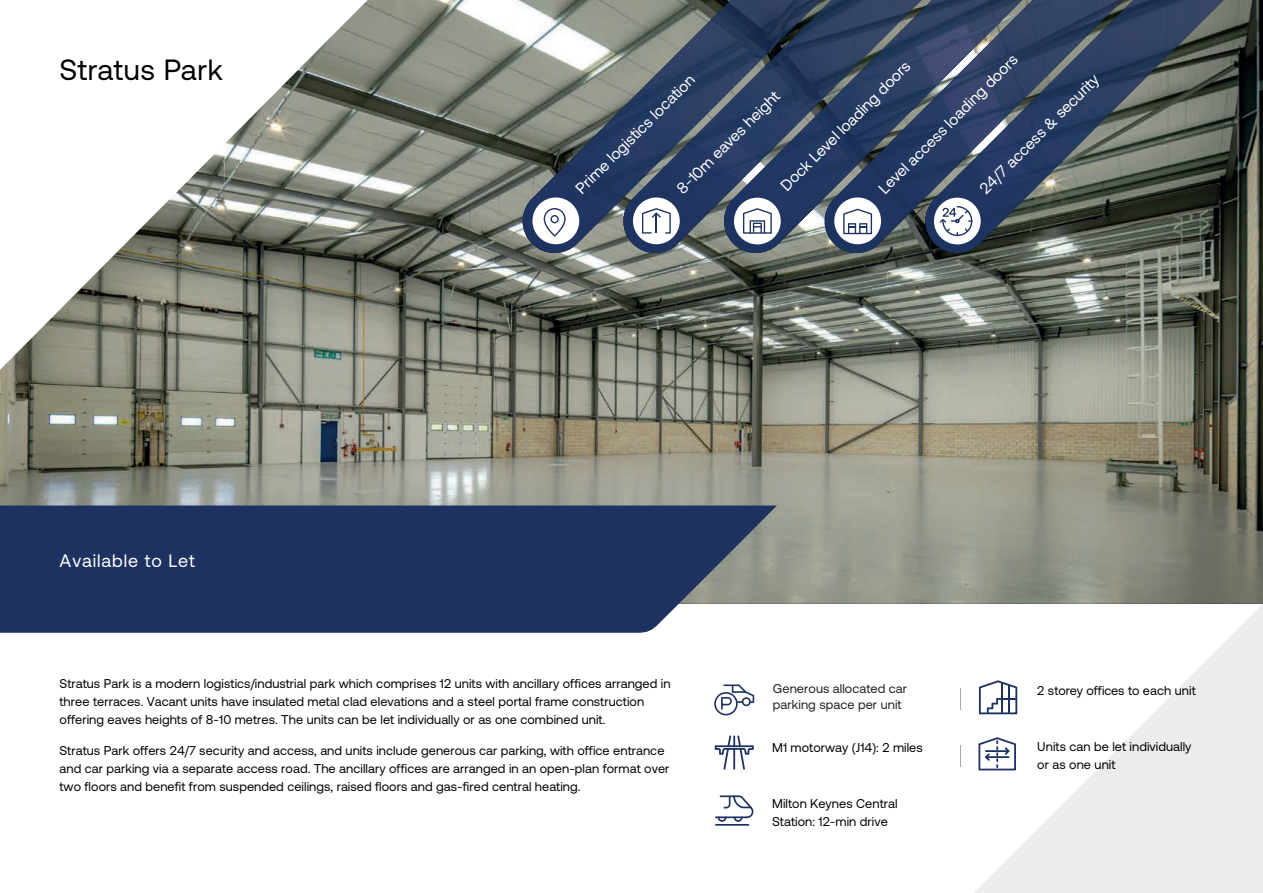
<style>
.page{position:relative;width:1263px;height:893px;background:#fff}
.page>*{position:absolute;margin:0;border:0;box-sizing:border-box;transform-origin:0 0}
.t1{font:29.25px "Aeonik";letter-spacing:.02em;color:#000001}
.t2{font:18px "Aeonik";letter-spacing:.05em;color:#fff}
.t3{font:15.75px "Aeonik";color:#fff}
.t4{font:12.75px/18px "Aeonik";letter-spacing:.005em;color:#000001}
.t5{font:12.75px/15.3px "Aeonik";letter-spacing:.005em;color:#231f20}
</style>
<div class="page">
<img style="left:0;top:0;width:1263px;height:604px">
<svg style="left:0;top:0;width:368px;height:370px"></svg>
<svg style="left:974px;top:604px;width:289px;height:289px;fill:#ebeceb"></svg>
<svg style="left:0;top:505px;width:777px;height:128px;background:#2a3d67"></svg>
<img style="left:1123px;top:0;width:100px;height:253px">
<img style="left:520px;top:0;width:603px;height:253px">
<div style="left:934px;top:198px;width:47px;height:46px;background:#fff;border-radius:50%"></div>
<svg style="left:940px;top:206px;width:32px;height:30px"></svg>
<svg style="left:979px;top:680px;width:38px;height:34px"></svg>
<hr style="left:715px;top:816px;width:33px;height:2px;background:#1d3260">
<hr style="left:715px;top:824px;width:34px;height:2px;background:#1d3260">
<svg style="left:718px;top:795px;width:35px;height:27px"></svg>
<svg style="left:978px;top:737px;width:38px;height:33px"></svg>
<svg style="left:960px;top:688px;width:1px;height:22px"></svg>
<svg style="left:960px;top:745px;width:1px;height:21px"></svg>
<svg style="left:715px;top:735px;width:39px;height:35px"></svg>
<hr style="left:733px;top:748px;width:2px;height:22px;background:#1d3260">
<svg style="left:714px;top:684px;width:40px;height:31px"></svg>
<div style="left:734px;top:198px;width:47px;height:46px;background:#fff;border-radius:50%"></div>
<svg style="left:743px;top:208px;width:29px;height:26px"></svg>
<div style="left:834px;top:197px;width:47px;height:47px;background:#fff;border-radius:50%"></div>
<svg style="left:843px;top:209px;width:29px;height:25px"></svg>
<div style="left:633px;top:197px;width:47px;height:47px;background:#fff;border-radius:50%"></div>
<svg style="left:642px;top:208px;width:29px;height:26px"></svg>
<div style="left:532px;top:197px;width:47px;height:47px;background:#fff;border-radius:50%"></div>
<svg style="left:544px;top:208px;width:22px;height:29px"></svg>
<h1 class="t1" style="left:60px;top:54px;width:165px">Stratus Park</h1>
<h2 class="t2" style="left:60px;top:551px;width:137px">Available to Let</h2>
<p class="t3" style="left:875px;top:185px;width:191px;rotate:-45deg">Level access loading doors</p>
<p class="t3" style="left:777px;top:182px;width:178px;rotate:-45deg">Dock Level loading doors</p>
<p class="t3" style="left:976px;top:185px;width:163px;rotate:-45deg">24/7 access &amp; security</p>
<p class="t3" style="left:572px;top:185px;width:162px;rotate:-45deg">Prime logistics location</p>
<p class="t3" style="left:673px;top:185px;width:139px;rotate:-45deg">8-10m eaves height</p>
<p class="t4" style="left:60px;top:675px;width:612px">Stratus Park is a modern logistics/industrial park which comprises 12 units with ancillary offices arranged in three terraces. Vacant units have insulated metal clad elevations and a steel portal frame construction offering eaves heights of 8-10 metres. The units can be let individually or as one combined unit.</p>
<p class="t4" style="left:60px;top:742px;width:611px">Stratus Park offers 24/7 security and access, and units include generous car parking, with office entrance and car parking via a separate access road. The ancillary offices are arranged in an open-plan format over two floors and benefit from suspended ceilings, raised floors and gas-fired central heating.</p>
<p class="t5" style="left:773px;top:681px;width:136px">Generous allocated car parking space per unit</p>
<p class="t4" style="left:772px;top:738px;width:152px">M1 motorway (J14): 2 miles</p>
<p class="t4" style="left:772px;top:795px;width:127px">Milton Keynes Central<br>Station: 12-min drive</p>
<p class="t4" style="left:1037px;top:681px;width:160px">2 storey offices to each unit</p>
<p class="t4" style="left:1037px;top:738px;width:156px">Units can be let individually or as one unit</p>
</div>
